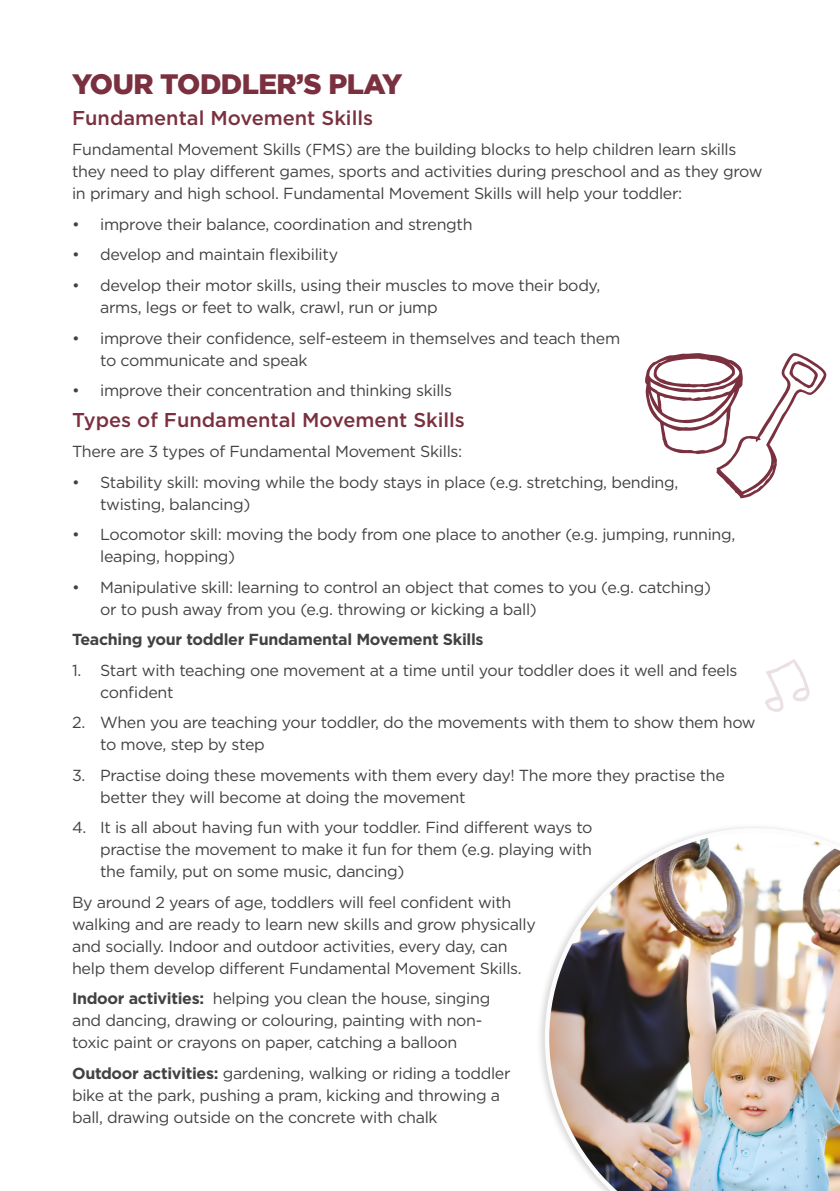
<style>
.page{position:relative;width:840px;height:1191px;background:#fff}
.page>*{position:absolute;margin:0;border:0;box-sizing:border-box;transform-origin:0 0}
.t1{font:900 28px "Gotham HTF";letter-spacing:-.02em;color:#7a303f}
.t2{font:500 20px "Gotham";color:#7a303f}
.t3{font:16px/22px "Gotham";letter-spacing:-.02em;color:#424242}
.t4{font:700 16px "Gotham";letter-spacing:-.02em;color:#424242}
.s1{font-weight:700}
</style>
<div class="page">
<img style="left:544px;top:828px;width:295px;height:363px">
<svg style="left:645px;top:353px;width:180px;height:145px"></svg>
<svg style="left:765px;top:659px;width:45px;height:53px"></svg>
<h1 class="t1" style="left:72px;top:68px;width:332px">YOUR TODDLER’S PLAY</h1>
<p class="t2" style="left:72px;top:105px;width:302px">Fundamental Movement Skills</p>
<p class="t3" style="left:72px;top:138px;width:691px">Fundamental Movement Skills (FMS) are the building blocks to help children learn skills they need to play different games, sports and activities during preschool and as they grow in primary and high school. Fundamental Movement Skills will help your toddler:</p>
<p class="t3" style="left:72px;top:213px;width:402px">• improve their balance, coordination and strength</p>
<p class="t3" style="left:72px;top:243px;width:267px">• develop and maintain flexibility</p>
<p class="t3" style="left:100px;top:274px;width:501px;text-indent:-28px">• develop their motor skills, using their muscles to move their body, arms, legs or feet to walk, crawl, run or jump</p>
<p class="t3" style="left:100px;top:326px;width:521px;text-indent:-28px">• improve their confidence, self-esteem in themselves and teach them to communicate and speak</p>
<p class="t3" style="left:72px;top:379px;width:381px">• improve their concentration and thinking skills</p>
<p class="t2" style="left:72px;top:406px;width:394px">Types of Fundamental Movement Skills</p>
<p class="t3" style="left:72px;top:440px;width:391px">There are 3 types of Fundamental Movement Skills:</p>
<p class="t3" style="left:100px;top:470px;width:579px;text-indent:-28px">• Stability skill: moving while the body stays in place (e.g. stretching, bending, twisting, balancing)</p>
<p class="t3" style="left:100px;top:523px;width:636px;text-indent:-28px">• Locomotor skill: moving the body from one place to another (e.g. jumping, running, leaping, hopping)</p>
<p class="t3" style="left:100px;top:575px;width:612px;text-indent:-28px">• Manipulative skill: learning to control an object that comes to you (e.g. catching) or to push away from you (e.g. throwing or kicking a ball)</p>
<p class="t4" style="left:72px;top:629px;width:413px">Teaching your toddler Fundamental Movement Skills</p>
<p class="t3" style="left:100px;top:658px;width:638px;text-indent:-28px">1. Start with teaching one movement at a time until your toddler does it well and feels confident</p>
<p class="t3" style="left:100px;top:711px;width:656px;text-indent:-28px">2. When you are teaching your toddler, do the movements with them to show them how to move, step by step</p>
<p class="t3" style="left:100px;top:763px;width:626px;text-indent:-28px">3. Practise doing these movements with them every day! The more they practise the better they will become at doing the movement</p>
<p class="t3" style="left:100px;top:816px;width:493px;text-align:justify;text-indent:-28px">4. It is all about having fun with your toddler. Find different ways to practise the movement to make it fun for them (e.g. playing with the family, put on some music, dancing)</p>
<p class="t3" style="left:72px;top:890px;width:465px">By around 2 years of age, toddlers will feel confident with walking and are ready to learn new skills and grow physically and socially. Indoor and outdoor activities, every day, can help them develop different Fundamental Movement Skills.</p>
<p class="t3" style="left:72px;top:987px;width:419px"><span class="s1">Indoor activities:</span> helping you clean the house, singing and dancing, drawing or colouring, painting with non&shy;toxic paint or crayons on paper, catching a balloon</p>
<p class="t3" style="left:72px;top:1061px;width:439px"><span class="s1">Outdoor activities:</span> gardening, walking or riding a toddler bike at the park, pushing a pram, kicking and throwing a ball, drawing outside on the concrete with chalk</p>
</div>
